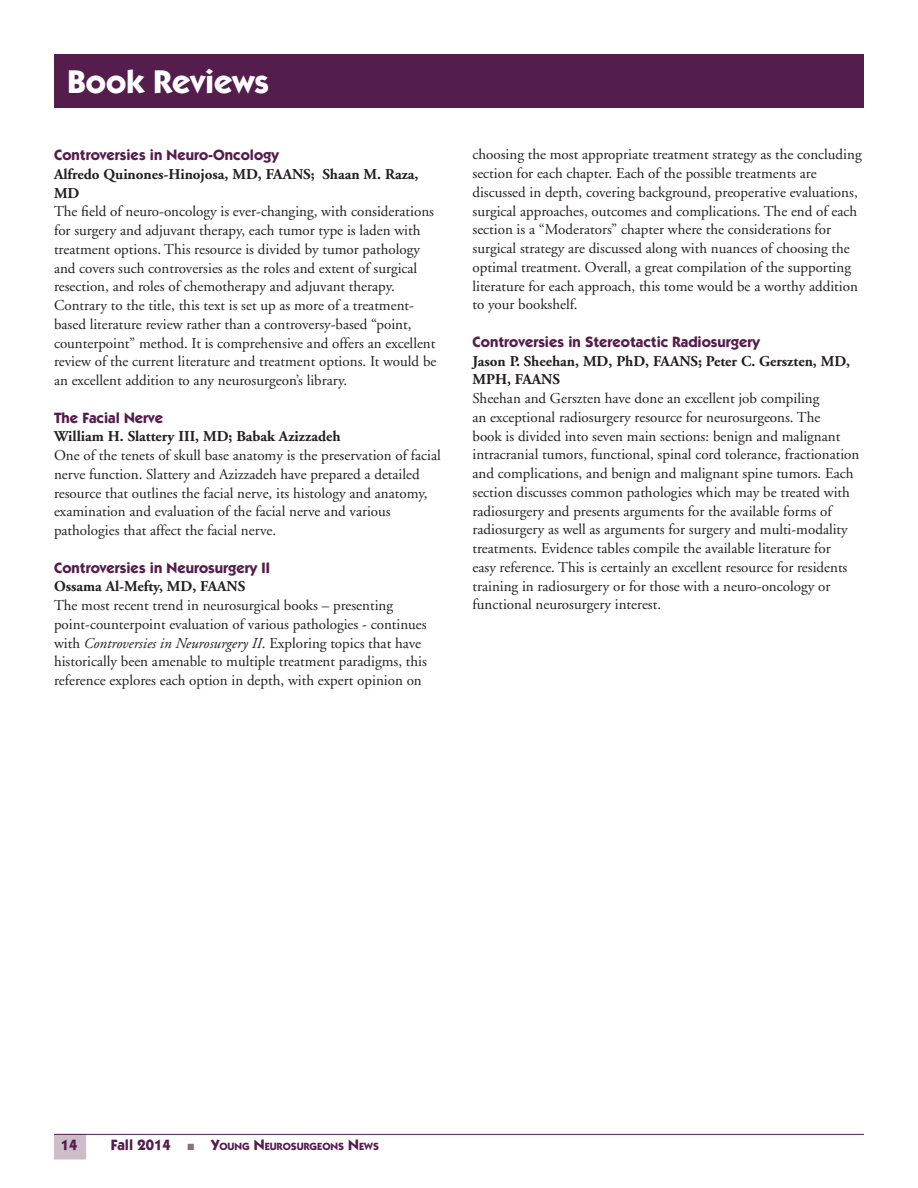
<style>
.page{position:relative;width:918px;height:1188px;background:#fff}
.page>*{position:absolute;margin:0;border:0;box-sizing:border-box;transform-origin:0 0}
.story_reverse_title{font:700 33px "Itc Kabel";color:#fff}
.t1{font:15px/18.8px "Adobe Garamond";color:#231f20}
.t2{font:700 15px/18.8px "Adobe Garamond";color:#231f20}
.heading_in_article{font:700 15px "Itc Kabel";color:#551c4e}
.t3{font:700 10.5px "Itc Kabel";color:#551c4e}
.s1{font-style:italic}
.s2{font-size:15px}
.s3{color:#8d6e86}
</style>
<div class="page">
<div style="left:54px;top:1134px;width:32px;height:25px;background:#ccbdc9"></div>
<hr style="left:54px;top:1134px;width:810px;height:1px;background:#551c4e">
<div style="left:54px;top:54px;width:810px;height:54px;background:#551c4e"></div>
<p class="story_reverse_title" style="left:68px;top:62px;width:203px">Book Reviews</p>
<p class="heading_in_article" style="left:54px;top:146px;width:227px">Controversies in Neuro-Oncology</p>
<p class="t2" style="left:54px;top:165px;width:366px">Alfredo Quinones-Hinojosa, MD, FAANS; Shaan M. Raza,<br>MD</p>
<p class="t1" style="left:54px;top:203px;width:384px">The field of neuro-oncology is ever-changing, with considerations for surgery and adjuvant therapy, each tumor type is laden with treatment options. This resource is divided by tumor pathology and covers such controversies as the roles and extent of surgical resection, and roles of chemotherapy and adjuvant therapy.<br>Contrary to the title, this text is set up as more of a treatment&shy;based literature review rather than a controversy-based “point, counterpoint” method. It is comprehensive and offers an excellent review of the current literature and treatment options. It would be an excellent addition to any neurosurgeon’s library.</p>
<p class="heading_in_article" style="left:54px;top:408px;width:111px">The Facial Nerve</p>
<p class="t2" style="left:54px;top:428px;width:288px">William H. Slattery III, MD; Babak Azizzadeh</p>
<p class="t1" style="left:54px;top:446px;width:388px">One of the tenets of skull base anatomy is the preservation of facial nerve function. Slattery and Azizzadeh have prepared a detailed resource that outlines the facial nerve, its histology and anatomy, examination and evaluation of the facial nerve and various pathologies that affect the facial nerve.</p>
<p class="heading_in_article" style="left:54px;top:558px;width:217px">Controversies in Neurosurgery II</p>
<p class="t2" style="left:54px;top:578px;width:193px">Ossama Al-Mefty, MD, FAANS</p>
<p class="t1" style="left:54px;top:596px;width:374px">The most recent trend in neurosurgical books – presenting point-counterpoint evaluation of various pathologies - continues with <span class="s1">Controversies in Neurosurgery II</span>. Exploring topics that have historically been amenable to multiple treatment paradigms, this reference explores each option in depth, with expert opinion on</p>
<p class="t1" style="left:472px;top:146px;width:391px">choosing the most appropriate treatment strategy as the concluding section for each chapter. Each of the possible treatments are discussed in depth, covering background, preoperative evaluations, surgical approaches, outcomes and complications. The end of each section is a “Moderators” chapter where the considerations for surgical strategy are discussed along with nuances of choosing the optimal treatment. Overall, a great compilation of the supporting literature for each approach, this tome would be a worthy addition to your bookshelf.</p>
<p class="heading_in_article" style="left:472px;top:333px;width:289px">Controversies in Stereotactic Radiosurgery</p>
<p class="t2" style="left:472px;top:352px;width:379px">Jason P. Sheehan, MD, PhD, FAANS; Peter C. Gerszten, MD,<br>MPH, FAANS</p>
<p class="t1" style="left:472px;top:389px;width:388px">Sheehan and Gerszten have done an excellent job compiling<br>an exceptional radiosurgery resource for neurosurgeons. The<br>book is divided into seven main sections: benign and malignant intracranial tumors, functional, spinal cord tolerance, fractionation and complications, and benign and malignant spine tumors. Each section discusses common pathologies which may be treated with radiosurgery and presents arguments for the available forms of radiosurgery as well as arguments for surgery and multi-modality treatments. Evidence tables compile the available literature for<br>easy reference. This is certainly an excellent resource for residents training in radiosurgery or for those with a neuro-oncology or functional neurosurgery interest.</p>
<p class="heading_in_article" style="left:61px;top:1136px;width:18px">14</p>
<p class="t3" style="left:111px;top:1141px;width:270px"><span class="s2">Fall 2014</span> <span class="s3">■</span> <span class="s2">Y</span>OUNG <span class="s2">N</span>EUROSURGEONS <span class="s2">N</span>EWS</p>
</div>
